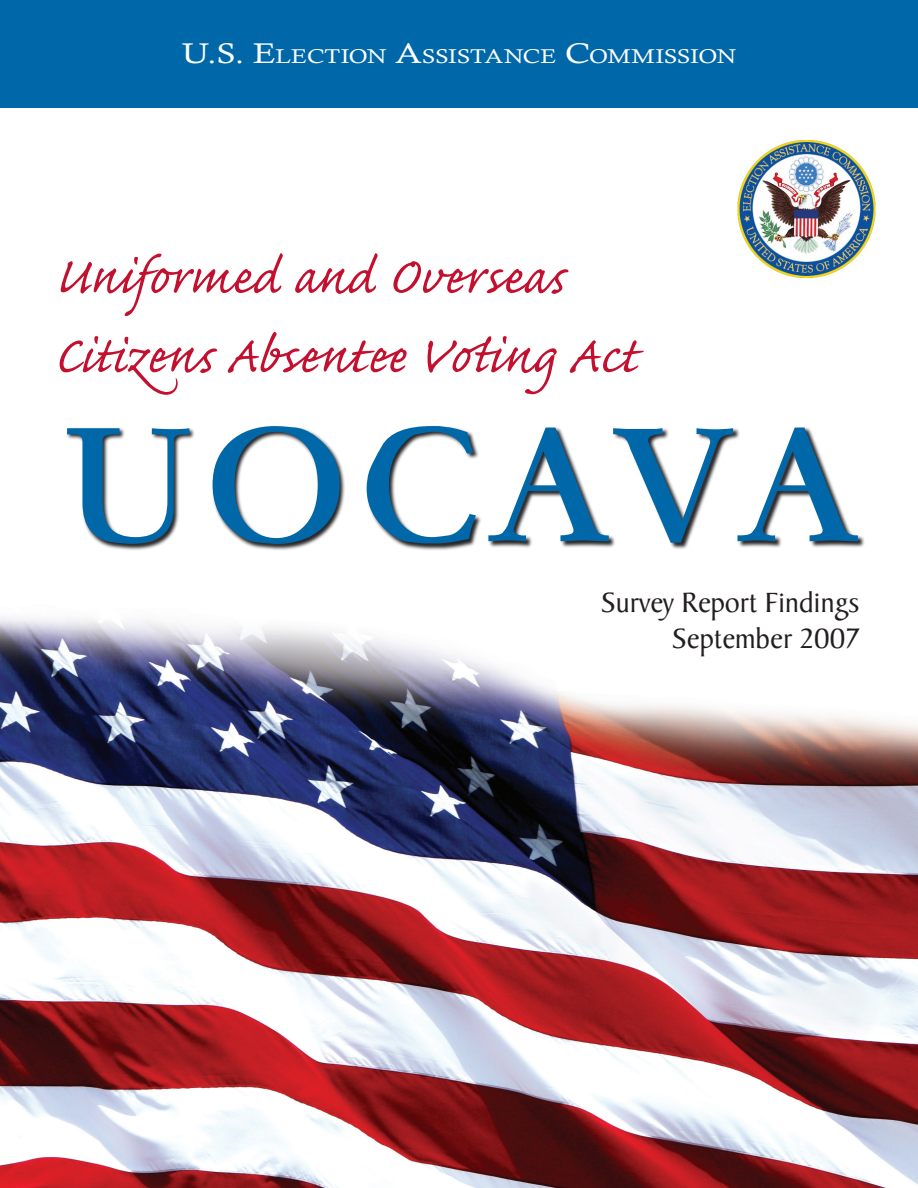
<style>
.page{position:relative;width:918px;height:1188px;background:#fff}
.page>*{position:absolute;margin:0;border:0;box-sizing:border-box;transform-origin:0 0}
.t1{font:180px "Paramount";letter-spacing:.08em;color:#0068a9;scale:1.1 1}
.t2{font:66px/79.2px "Caflisch Script Pro";letter-spacing:.005em;color:#c3102f}
.t3{font:30px/36px "Baker Signet";color:#231f20;text-align:right}
.t4{font:19.95px "Calisto";color:#fff;scale:1.2 1}
.s1{font-size:28.5px}
</style>
<div class="page">
<img style="left:0;top:616px;width:918px;height:572px">
<div style="left:0;top:0;width:918px;height:108px;background:#0068a9"></div>
<div style="left:66px;top:425px;width:799px;height:126px;background:#231f20;opacity:.98"></div>
<img style="left:737px;top:140px;width:139px;height:138px">
<p class="t4" style="left:182px;top:45px;width:464px"><span class="s1">U.S. E</span>LECTION <span class="s1">A</span>SSISTANCE <span class="s1">C</span>OMMISSION</p>
<p class="t2" style="left:54px;top:244px;width:585px">Uniformed and Overseas<br>Citizens Absentee Voting Act</p>
<h1 class="t1" style="left:66px;top:387px;width:716px">UOCAVA</h1>
<p class="t3" style="left:601px;top:585px;width:260px">Survey Report Findings<br>September 2007</p>
</div>
